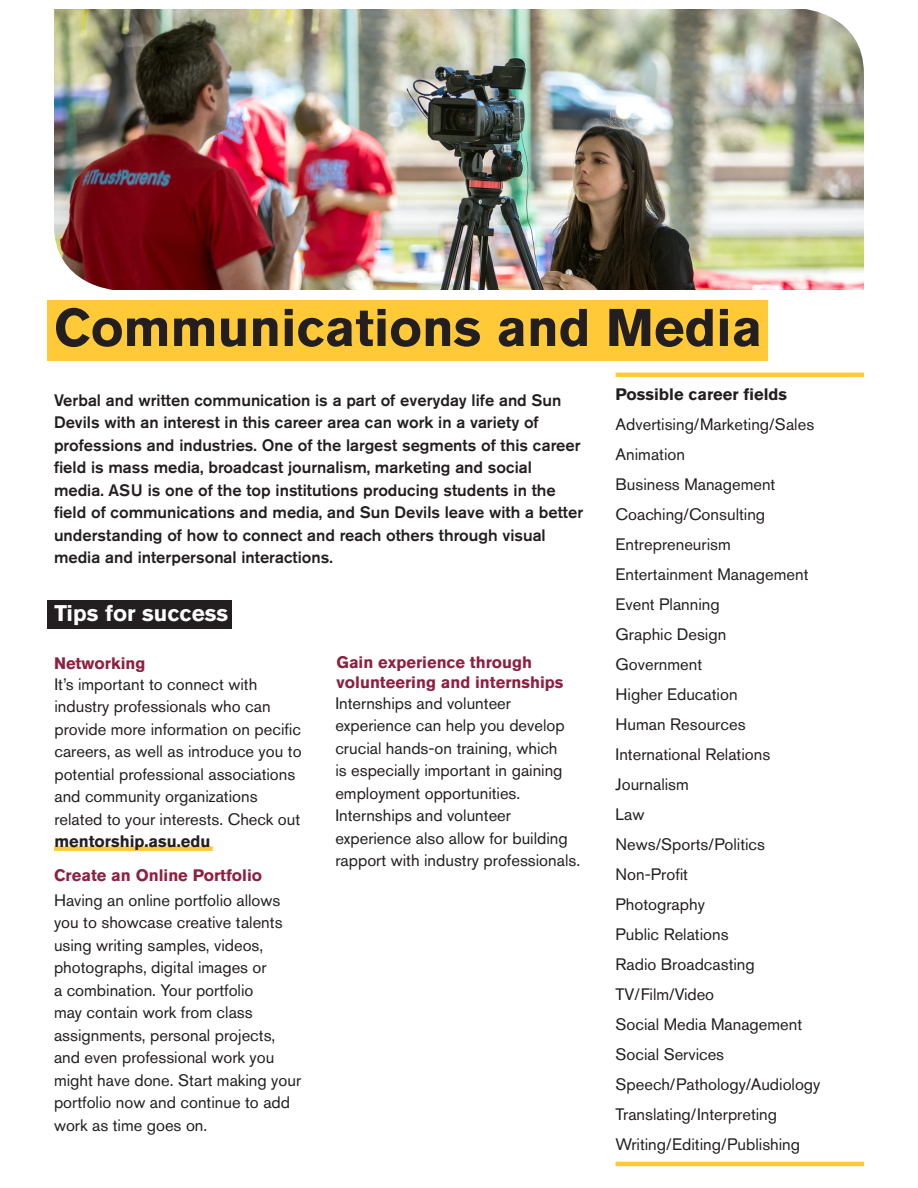
<style>
.page{position:relative;width:918px;height:1188px;background:#fff}
.page>*{position:absolute;margin:0;border:0;box-sizing:border-box;transform-origin:0 0}
.t1{font:700 52.5px "Akzidenz Grotesk Std";color:#231f20}
.t2{font:700 22.5px "Akzidenz Grotesk Std";color:#fff}
.t3{font:16.5px/22.5px "Akzidenz Grotesk Std";color:#231f20}
.t4{font:500 16.5px/22.5px "Akzidenz Grotesk Std";color:#231f20}
.t5{font:700 16.5px "Akzidenz Grotesk Std";color:#8d1f40}
.t6{font:700 16.5px "Akzidenz Grotesk Std";color:#231f20}
</style>
<div class="page">
<img style="left:54px;top:9px;width:809px;height:281px">
<svg style="left:54px;top:225px;width:59px;height:65px"></svg>
<svg style="left:804px;top:9px;width:60px;height:65px"></svg>
<div style="left:47px;top:300px;width:721px;height:61px;background:#ffc938"></div>
<hr style="left:616px;top:373px;width:248px;height:4px;background:#ffc938">
<hr style="left:616px;top:1162px;width:248px;height:4px;background:#ffc938">
<div style="left:48px;top:601px;width:184px;height:28px;background:#231f20"></div>
<div style="left:54px;top:846px;width:159px;height:5px;background:#ffc938"></div>
<p class="t1" style="left:54px;top:297px;width:710px">Communications and Media</p>
<p class="t4" style="left:54px;top:388px;width:531px">Verbal and written communication is a part of everyday life and Sun Devils with an interest in this career area can work in a variety of professions and industries. One of the largest segments of this career field is mass media, broadcast journalism, marketing and social media. ASU is one of the top institutions producing students in the field of communications and media, and Sun Devils leave with a better understanding of how to connect and reach others through visual media and interpersonal interactions.</p>
<p class="t6" style="left:616px;top:385px;width:173px">Possible career fields</p>
<p class="t3" style="left:616px;top:413px;width:200px">Advertising/Marketing/Sales</p>
<p class="t3" style="left:616px;top:443px;width:71px">Animation</p>
<p class="t3" style="left:616px;top:473px;width:161px">Business Management</p>
<p class="t3" style="left:616px;top:503px;width:151px">Coaching/Consulting</p>
<p class="t3" style="left:616px;top:533px;width:117px">Entrepreneurism</p>
<p class="t3" style="left:616px;top:563px;width:194px">Entertainment Management</p>
<p class="t3" style="left:616px;top:593px;width:106px">Event Planning</p>
<p class="t3" style="left:616px;top:623px;width:112px">Graphic Design</p>
<p class="t3" style="left:616px;top:653px;width:88px">Government</p>
<p class="t3" style="left:616px;top:683px;width:124px">Higher Education</p>
<p class="t3" style="left:616px;top:713px;width:131px">Human Resources</p>
<p class="t3" style="left:616px;top:743px;width:156px">International Relations</p>
<p class="t3" style="left:616px;top:773px;width:75px">Journalism</p>
<p class="t3" style="left:616px;top:803px;width:30px">Law</p>
<p class="t3" style="left:616px;top:833px;width:151px">News/Sports/Politics</p>
<p class="t3" style="left:616px;top:863px;width:74px">Non-Profit</p>
<p class="t3" style="left:616px;top:893px;width:91px">Photography</p>
<p class="t3" style="left:616px;top:923px;width:115px">Public Relations</p>
<p class="t3" style="left:616px;top:953px;width:141px">Radio Broadcasting</p>
<p class="t3" style="left:616px;top:983px;width:100px">TV/Film/Video</p>
<p class="t3" style="left:616px;top:1013px;width:188px">Social Media Management</p>
<p class="t3" style="left:616px;top:1043px;width:110px">Social Services</p>
<p class="t3" style="left:616px;top:1073px;width:206px">Speech/Pathology/Audiology</p>
<p class="t3" style="left:616px;top:1103px;width:163px">Translating/Interpreting</p>
<p class="t3" style="left:616px;top:1133px;width:186px">Writing/Editing/Publishing</p>
<p class="t2" style="left:54px;top:600px;width:175px">Tips for success</p>
<p class="t5" style="left:54px;top:654px;width:93px">Networking</p>
<p class="t5" style="left:337px;top:653px;width:197px">Gain experience through</p>
<p class="t5" style="left:337px;top:673px;width:228px">volunteering and internships</p>
<p class="t3" style="left:335px;top:692px;width:246px">Internships and volunteer experience can help you develop crucial hands-on training, which<br>is especially important in gaining employment opportunities.<br>Internships and volunteer experience also allow for building rapport with industry professionals.</p>
<p class="t3" style="left:54px;top:673px;width:249px">It’s important to connect with industry professionals who can provide more information on pecific careers, as well as introduce you to potential professional associations and community organizations related to your interests. Check out</p>
<p class="t6" style="left:54px;top:832px;width:158px">mentorship.asu.edu</p>
<p class="t5" style="left:54px;top:866px;width:210px">Create an Online Portfolio</p>
<p class="t3" style="left:54px;top:889px;width:249px">Having an online portfolio allows you to showcase creative talents using writing samples, videos, photographs, digital images or<br>a combination. Your portfolio<br>may contain work from class assignments, personal projects, and even professional work you might have done. Start making your portfolio now and continue to add work as time goes on.</p>
</div>
